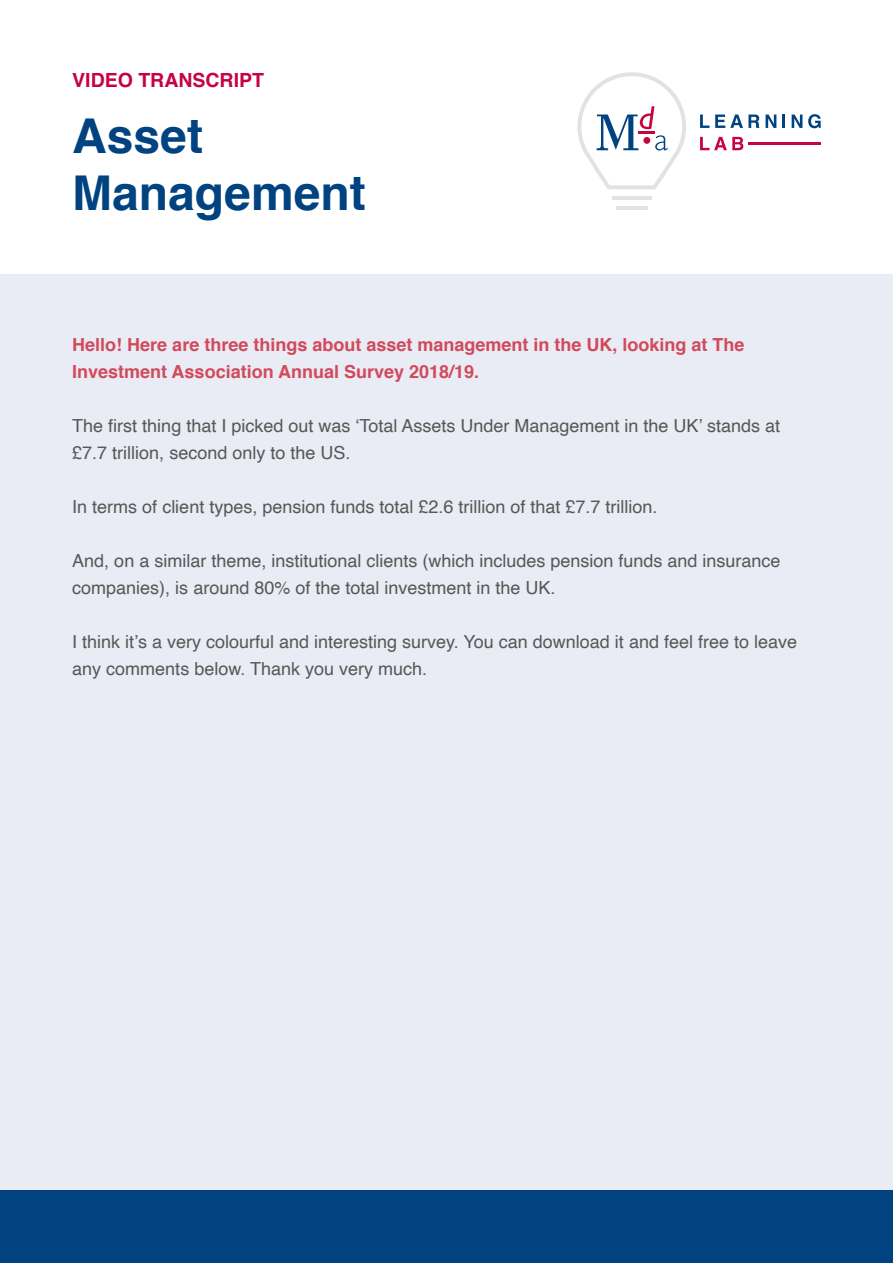
<style>
.page{position:relative;width:893px;height:1263px;background:#fff}
.page>*{position:absolute;margin:0;border:0;box-sizing:border-box;transform-origin:0 0}
.t1{font:700 48px/57.6px "Helvetica";color:#004380}
.t2{font:700 19.5px "Helvetica";color:#c60440}
.t3{font:18px/27px "Helvetica";color:#575756}
.t4{font:700 18px/27px "Helvetica";color:#d14a5c}
</style>
<div class="page">
<div style="left:0;top:274px;width:893px;height:989px;background:#eaecf5"></div>
<svg style="left:700px;top:115px;width:9px;height:13px"></svg>
<svg style="left:715px;top:115px;width:44px;height:13px"></svg>
<svg style="left:766px;top:115px;width:10px;height:13px"></svg>
<svg style="left:782px;top:115px;width:3px;height:13px"></svg>
<svg style="left:792px;top:115px;width:10px;height:13px"></svg>
<svg style="left:808px;top:114px;width:13px;height:14px"></svg>
<svg style="left:700px;top:137px;width:43px;height:13px"></svg>
<hr style="left:748px;top:142px;width:73px;height:2px;background:#c60440">
<svg style="left:577px;top:72px;width:109px;height:117px"></svg>
<hr style="left:612px;top:196px;width:39px;height:4px;background:#e2e2e1">
<hr style="left:616px;top:206px;width:31px;height:4px;background:#e2e2e1">
<div style="left:0;top:1191px;width:893px;height:72px;background:#004380"></div>
<p class="t2" style="left:72px;top:64px;width:193px">VIDEO TRANSCRIPT</p>
<h1 class="t1" style="left:72px;top:108px;width:295px">Asset<br>Management</h1>
<p class="t4" style="left:72px;top:332px;width:674px">Hello! Here are three things about asset management in the UK, looking at The<br>Investment Association Annual Survey 2018/19.</p>
<p class="t3" style="left:72px;top:413px;width:709px">The first thing that I picked out was ‘Total Assets Under Management in the UK’ stands at £7.7 trillion, second only to the US.</p>
<p class="t3" style="left:72px;top:494px;width:587px">In terms of client types, pension funds total £2.6 trillion of that £7.7 trillion.</p>
<p class="t3" style="left:72px;top:548px;width:710px">And, on a similar theme, institutional clients (which includes pension funds and insurance companies), is around 80% of the total investment in the UK.</p>
<p class="t3" style="left:72px;top:629px;width:726px">I think it’s a very colourful and interesting survey. You can download it and feel free to leave any comments below. Thank you very much.</p>
</div>
